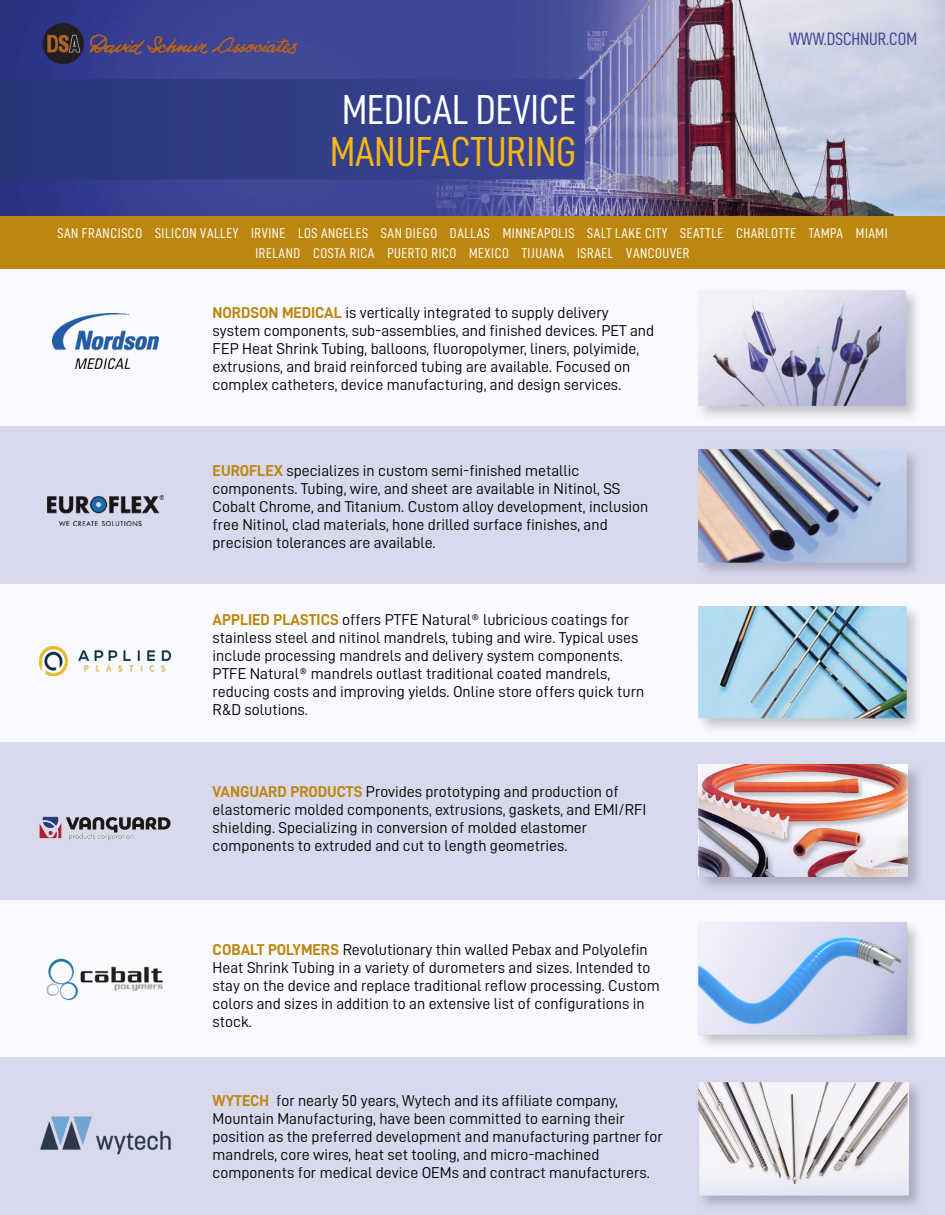
<style>
.page{position:relative;width:945px;height:1215px;background:#fff}
.page>*{position:absolute;margin:0;border:0;box-sizing:border-box;transform-origin:0 0}
.t1{font:42px "D DIN Condensed";color:#fff}
.t2{font:42px "D DIN Condensed";color:#f8b813}
.t3{font:18px "D DIN Condensed";color:#3f4495}
.t4{font:15.75px/18px "D DIN";color:#010101}
.t5{font:15.75px/18px "D DIN";color:#000}
.t6{font:14.25px/20.1px "D DIN Condensed";letter-spacing:.04em;color:#fff;text-align:center}
.s1{font-family:"D DIN Bold";color:#bd860f}
.s2{color:#000}
</style>
<div class="page">
<img style="left:0;top:0;width:945px;height:216px">
<div style="left:0;top:216px;width:945px;height:52px;background:#bd870f"></div>
<div style="left:0;top:269px;width:945px;height:157px;background:#f8fafd"></div>
<img style="left:698px;top:290px;width:219px;height:127px">
<img style="left:52px;top:313px;width:107px;height:56px">
<div style="left:0;top:584px;width:945px;height:158px;background:#f8fafd"></div>
<div style="left:0;top:900px;width:945px;height:157px;background:#f8fafd"></div>
<div style="left:0;top:426px;width:945px;height:158px;background:#d9d9ee"></div>
<img style="left:47px;top:496px;width:116px;height:30px">
<div style="left:0;top:742px;width:945px;height:158px;background:#d9d9ee"></div>
<div style="left:0;top:1057px;width:945px;height:158px;background:#d9d9ee"></div>
<img style="left:40px;top:21px;width:260px;height:44px">
<img style="left:0;top:80px;width:585px;height:100px">
<img style="left:40px;top:647px;width:131px;height:28px">
<img style="left:698px;top:449px;width:219px;height:124px">
<img style="left:698px;top:450px;width:208px;height:112px">
<img style="left:698px;top:606px;width:209px;height:113px">
<img style="left:46px;top:958px;width:117px;height:43px">
<img style="left:698px;top:1082px;width:222px;height:124px">
<img style="left:698px;top:922px;width:220px;height:124px">
<img style="left:40px;top:1116px;width:131px;height:39px">
<img style="left:698px;top:764px;width:221px;height:124px">
<img style="left:699px;top:764px;width:209px;height:113px">
<img style="left:39px;top:816px;width:132px;height:25px">
<h1 class="t1" style="left:342px;top:89px;width:236px">MEDICAL DEVICE</h1>
<h1 class="t2" style="left:330px;top:131px;width:248px">MANUFACTURING</h1>
<p class="t3" style="left:789px;top:30px;width:130px">WWW.DSCHNUR.COM</p>
<p class="t6" style="left:57px;top:223px;width:832px">SAN FRANCISCO SILICON VALLEY IRVINE LOS ANGELES SAN DIEGO DALLAS MINNEAPOLIS SALT LAKE CITY SEATTLE CHARLOTTE TAMPA MIAMI<br>IRELAND COSTA RICA PUERTO RICO MEXICO TIJUANA ISRAEL VANCOUVER</p>
<p class="t4" style="left:213px;top:304px;width:443px"><span class="s1">NORDSON MEDICAL</span> is vertically integrated to supply delivery system components, sub-assemblies, and finished devices. <span class="s2">PET and FEP Heat Shrink Tubing</span>, balloons, <span class="s2">fluoropolymer, liners,</span> polyimide, extrusions, and braid reinforced tubing are available. Focused on complex catheters, device manufacturing, and design services.</p>
<p class="t4" style="left:213px;top:462px;width:437px"><span class="s1">EUROFLEX</span> specializes in custom semi-finished metallic components. Tubing, wire, and sheet are available in Nitinol, SS Cobalt Chrome, and Titanium. Custom alloy development, inclusion free Nitinol, clad materials, hone drilled surface finishes, and precision tolerances are available.</p>
<p class="t4" style="left:213px;top:611px;width:433px"><span class="s1">APPLIED PLASTICS</span> offers PTFE Natural® lubricious coatings for stainless steel and nitinol mandrels, tubing and wire. Typical uses include processing mandrels and delivery system components.<br>PTFE Natural® mandrels outlast traditional coated mandrels, reducing costs and improving yields. <span class="s2">Online store offers quick turn R&amp;D solutions.</span></p>
<p class="t4" style="left:213px;top:783px;width:435px"><span class="s1">VANGUARD PRODUCTS</span> Provides prototyping and production of elastomeric molded components, extrusions, gaskets, and EMI/RFI shielding. <span class="s2">Specializing in conversion of molded elastomer components to extruded and cut to length geometries.</span></p>
<p class="t5" style="left:213px;top:940px;width:449px"><span class="s1">COBALT POLYMERS</span> Revolutionary thin walled Pebax and Polyolefin Heat Shrink Tubing in a variety of durometers and sizes. Intended to stay on the device and replace traditional reflow processing. Custom colors and sizes in addition to an extensive list of configurations in stock.</p>
<p class="t5" style="left:213px;top:1091px;width:452px"><span class="s1">WYTECH</span> for nearly 50 years, Wytech and its affiliate company, Mountain Manufacturing, have been committed to earning their position as the preferred development and manufacturing partner for mandrels, core wires, heat set tooling, and micro-machined components for medical device OEMs and contract manufacturers.</p>
</div>
